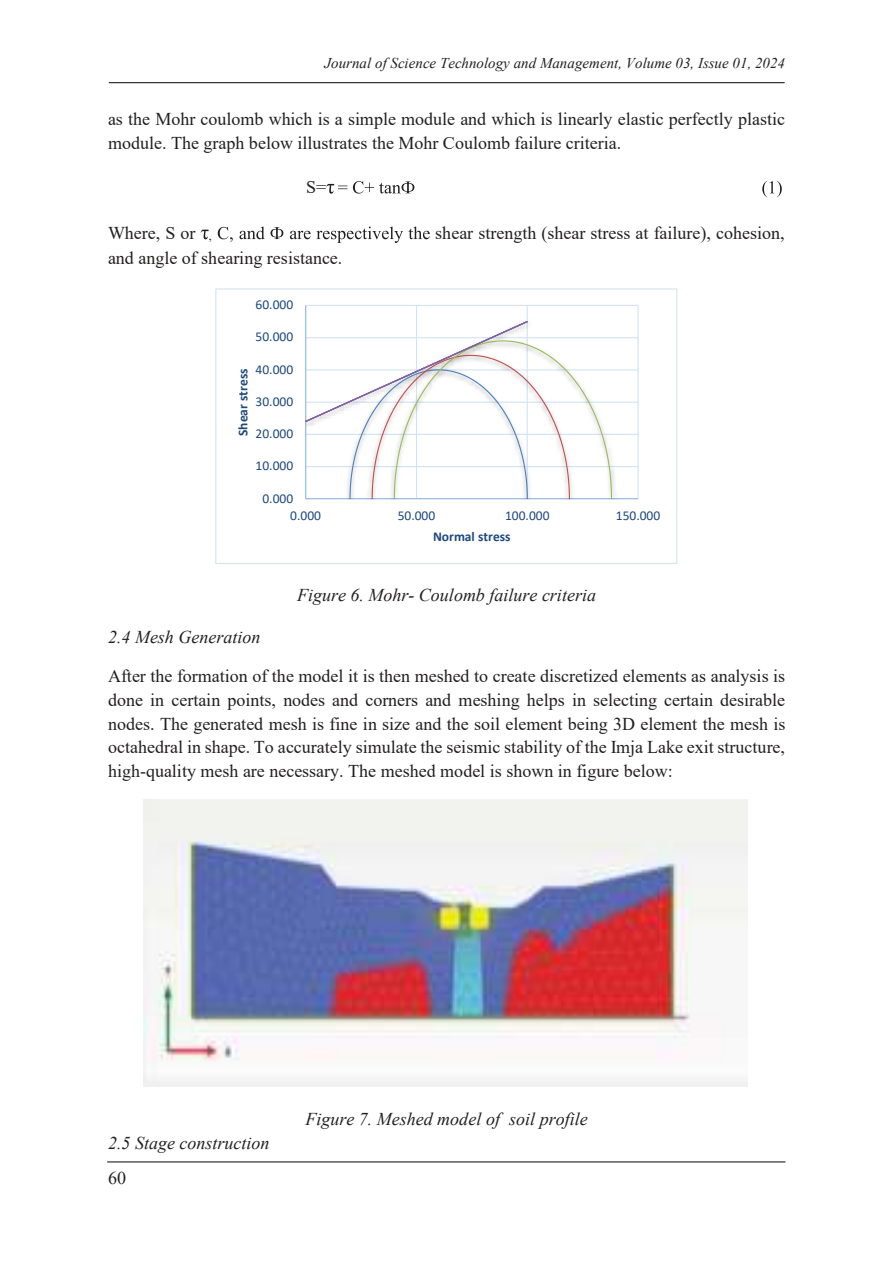
<style>
.page{position:relative;width:893px;height:1263px;background:#fff}
.page>*{position:absolute;margin:0;border:0;box-sizing:border-box;transform-origin:0 0}
.t1{font:18px/23.9px "Times New Roman";color:#221f1f}
.t2{font:italic 18px "Times New Roman";color:#221f1f}
.t3{font:italic 15px "Times New Roman";color:#221f1f}
.t4{font:13.5px "Calibri";color:#1d497d}
.t5{font:700 13.5px "Calibri";color:#1d497d}
.s1{font-size:12px}
</style>
<div class="page">
<hr style="left:109px;top:82px;width:676px;height:1px;background:#221f1f">
<hr style="left:107px;top:1161px;width:678px;height:1px;background:#221f1f">
<svg style="left:326px;top:181px;width:456px;height:16px"></svg>
<svg style="left:201px;top:230px;width:8px;height:9px"></svg>
<svg style="left:218px;top:227px;width:212px;height:16px"></svg>
<hr style="left:306px;top:466px;width:332px;height:1px;background:#d3e3f4">
<hr style="left:306px;top:434px;width:332px;height:1px;background:#d3e3f4">
<hr style="left:306px;top:402px;width:332px;height:1px;background:#d3e3f4">
<hr style="left:306px;top:369px;width:332px;height:1px;background:#d3e3f4">
<hr style="left:306px;top:337px;width:332px;height:1px;background:#d3e3f4">
<hr style="left:306px;top:305px;width:332px;height:1px;background:#d3e3f4">
<hr style="left:416px;top:305px;width:1px;height:194px;background:#d3e3f4">
<hr style="left:527px;top:305px;width:1px;height:194px;background:#d3e3f4">
<hr style="left:638px;top:305px;width:1px;height:194px;background:#d3e3f4">
<hr style="left:305px;top:305px;width:1px;height:194px;background:#8fb3df">
<hr style="left:306px;top:498px;width:332px;height:1px;background:#8fb3df">
<svg style="left:306px;top:320px;width:307px;height:180px"></svg>
<div style="left:215px;top:288px;width:462px;height:276px;border:1px solid #d3e3f4"></div>
<img style="left:144px;top:799px;width:604px;height:287px">
<p class="t3" style="left:325px;top:58px;width:462px">Journal of Science Technology and Management, Volume 03, Issue 01, 2024</p>
<p class="t1" style="left:108px;top:109px;width:679px">as the Mohr coulomb which is a simple module and which is linearly elastic perfectly plastic module. The graph below illustrates the Mohr Coulomb failure criteria.</p>
<p class="t1" style="left:306px;top:177px;width:22px">S=</p>
<p class="t1" style="left:108px;top:223px;width:105px">Where, S or <span class="s1">,</span></p>
<p class="t1" style="left:435px;top:223px;width:351px">shear strength (shear stress at failure), cohesion,</p>
<p class="t1" style="left:108px;top:248px;width:236px">and angle of shearing resistance.</p>
<p class="t4" style="left:256px;top:300px;width:39px">60.000</p>
<p class="t4" style="left:256px;top:332px;width:39px">50.000</p>
<p class="t5" style="left:238px;top:436px;width:69px;rotate:-90deg">Shear stress</p>
<p class="t4" style="left:256px;top:364px;width:39px">40.000</p>
<p class="t4" style="left:256px;top:397px;width:39px">30.000</p>
<p class="t4" style="left:256px;top:429px;width:39px">20.000</p>
<p class="t4" style="left:256px;top:461px;width:39px">10.000</p>
<p class="t4" style="left:262px;top:493px;width:32px">0.000</p>
<p class="t4" style="left:290px;top:511px;width:32px">0.000</p>
<p class="t4" style="left:398px;top:511px;width:39px">50.000</p>
<p class="t4" style="left:505px;top:511px;width:46px">100.000</p>
<p class="t4" style="left:616px;top:511px;width:46px">150.000</p>
<p class="t5" style="left:433px;top:532px;width:79px">Normal stress</p>
<p class="t2" style="left:297px;top:589px;width:300px">Figure 6. Mohr- Coulomb failure criteria</p>
<p class="t2" style="left:108px;top:631px;width:154px">2.4 Mesh Generation</p>
<p class="t1" style="left:108px;top:666px;width:679px;text-align:justify">After the formation of the model it is then meshed to create discretized elements as analysis is done in certain points, nodes and corners and meshing helps in selecting certain desirable nodes. The generated mesh is fine in size and the soil element being 3D element the mesh is octahedral in shape. To accurately simulate the seismic stability of the Imja Lake exit structure, high-quality mesh are necessary. The meshed model is shown in figure below:</p>
<p class="t2" style="left:108px;top:1136px;width:163px">2.5 Stage construction</p>
<p class="t1" style="left:108px;top:1168px;width:20px">60</p>
<p class="t2" style="left:306px;top:1113px;width:284px">Figure 7. Meshed model of soil profile</p>
</div>
